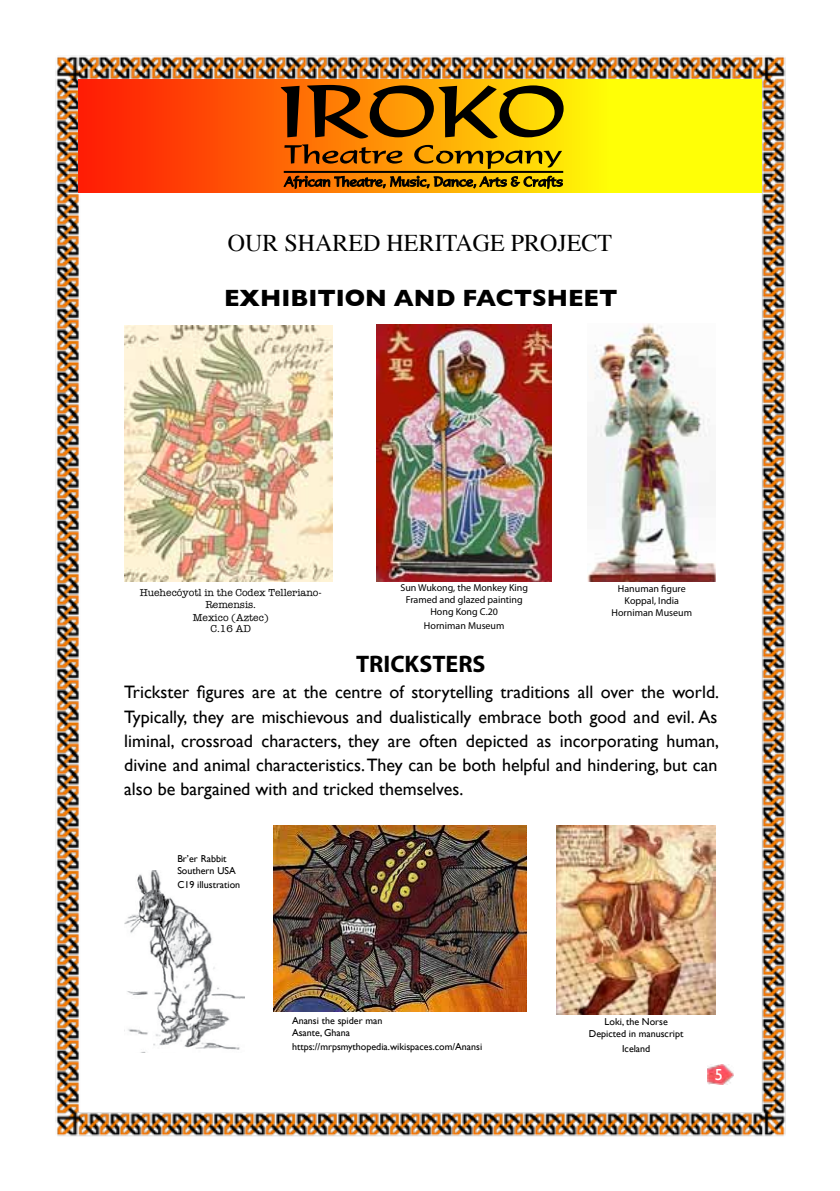
<style>
.page{position:relative;width:840px;height:1191px;background:#fff}
.page>*{position:absolute;margin:0;border:0;box-sizing:border-box;transform-origin:0 0}
.t1{font:24px "Times";color:#000}
.t2{font:700 24px "Gill Sans";color:#000}
.t3{font:700 24px "Myriad Pro";color:#000}
.t4{font:18px/24px "Gill Sans";color:#000;text-align:justify}
.t5{font:16px "Gill Sans";color:#fff}
.t6{font:10.4px/11.6px "American Typewriter";color:#000;text-align:center}
.t7{font:10px/12px "Gill Sans";color:#000}
.t8{font:10px/12px "Myriad Pro";color:#000;text-align:center}
</style>
<div class="page">
<img style="left:55px;top:55px;width:731px;height:1082px">
<svg style="left:79px;top:79px;width:682px;height:114px;background:#fb9905"></svg>
<svg style="left:307px;top:85px;width:256px;height:53px;background:#9c6903"></svg>
<svg style="left:284px;top:144px;width:278px;height:49px;background:#c37f04"></svg>
<hr style="left:283px;top:171px;width:280px;height:2px;background:#000">
<img style="left:124px;top:326px;width:208px;height:255px">
<img style="left:376px;top:325px;width:175px;height:256px">
<img style="left:587px;top:323px;width:128px;height:258px">
<img style="left:273px;top:825px;width:253px;height:186px">
<img style="left:124px;top:870px;width:120px;height:183px">
<img style="left:556px;top:825px;width:159px;height:189px">
<img style="left:707px;top:1064px;width:26px;height:20px">
<h1 class="t1" style="left:228px;top:220px;width:386px">OUR SHARED HERITAGE PROJECT</h1>
<h1 class="t2" style="left:224px;top:284px;width:395px">EXHIBITION AND FACTSHEET</h1>
<p class="t6" style="left:140px;top:586px;width:183px">Huehecóyotl in the Codex Telleriano-<br>Remensis.</p>
<p class="t6" style="left:193px;top:611px;width:77px">Mexico (Aztec)<br>C.16 AD</p>
<p class="t8" style="left:400px;top:581px;width:129px">Sun Wukong, the Monkey King<br>Framed and glazed painting<br>Hong Kong C.20</p>
<p class="t8" style="left:424px;top:619px;width:82px">Horniman Museum</p>
<p class="t8" style="left:611px;top:582px;width:82px">Hanuman figure<br>Koppal, India<br>Horniman Museum</p>
<h1 class="t3" style="left:356px;top:649px;width:131px">TRICKSTERS</h1>
<p class="t4" style="left:124px;top:680px;width:596px">Trickster figures are at the centre of storytelling traditions all over the world.<br>Typically, they are mischievous and dualistically embrace both good and evil. As liminal, crossroad characters, they are often depicted as incorporating human, divine and animal characteristics. They can be both helpful and hindering, but can also be bargained with and tricked themselves.</p>
<p class="t7" style="left:177px;top:852px;width:60px">Br’er Rabbit<br>Southern USA</p>
<p class="t7" style="left:177px;top:878px;width:64px">C19 illustration</p>
<p class="t7" style="left:292px;top:1014px;width:92px">Anansi the spider man<br>Asante, Ghana</p>
<p class="t7" style="left:292px;top:1040px;width:192px">https://mrpsmythopedia.wikispaces.com/Anansi</p>
<p class="t7" style="left:588px;top:1015px;width:96px;text-align:center">Loki, the Norse<br>Depicted in manuscript</p>
<p class="t7" style="left:621px;top:1042px;width:30px">Iceland</p>
<p class="t5" style="left:714px;top:1065px;width:9px">5</p>
</div>
